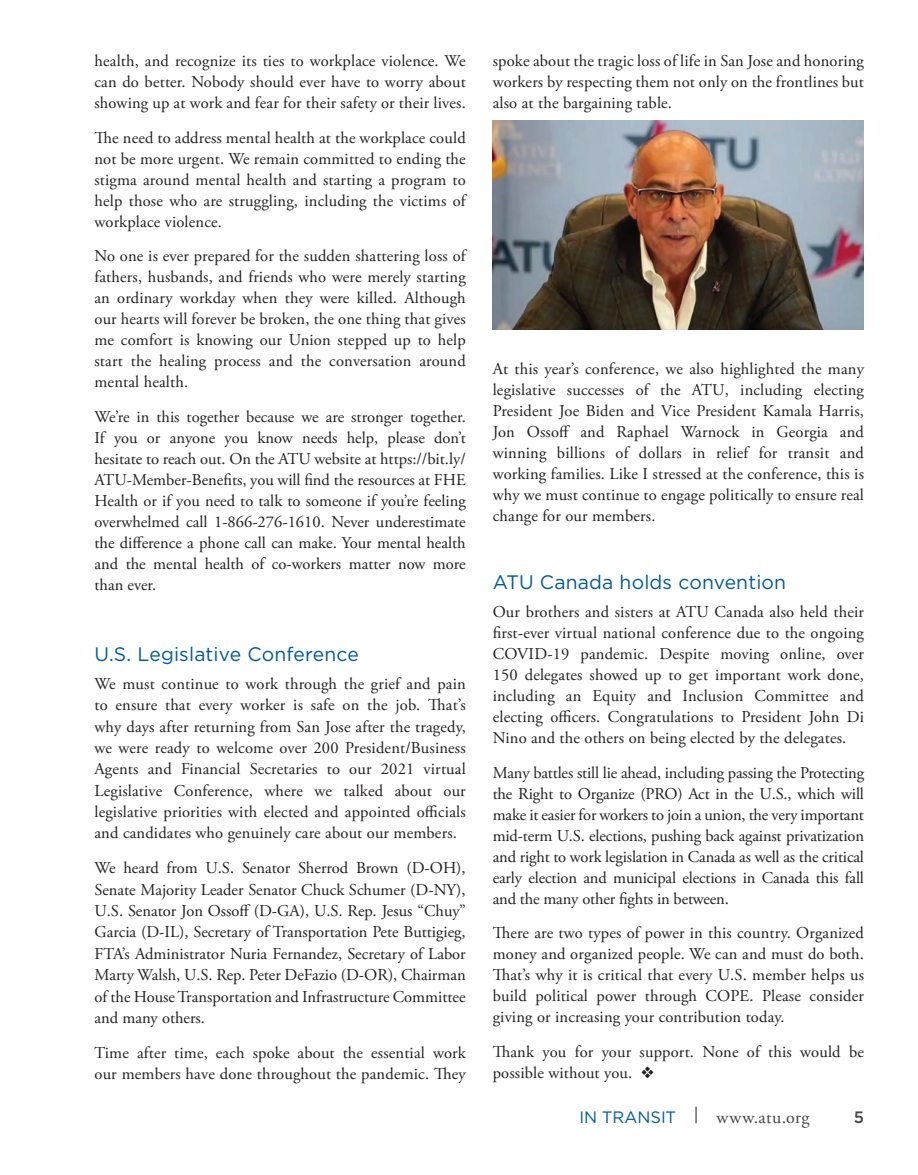
<style>
.page{position:relative;width:918px;height:1175px;background:#fff}
.page>*{position:absolute;margin:0;border:0;box-sizing:border-box;transform-origin:0 0}
.t1{font:19.5px "Gotham";letter-spacing:.01em;color:#00599b}
.t2{font:18px "Adobe Garamond Pro";letter-spacing:.025em;color:#454647}
.t3{font:16.5px/21px "Adobe Garamond Pro";letter-spacing:.01em;color:#231f20;text-align:justify}
.t4{font:500 16.5px "Gotham";color:#454647}
.s1{font-family:"Gotham";font-size:16.5px;color:#00599b}
.s2{font-family:"Gotham"}
</style>
<div class="page">
<img style="left:493px;top:120px;width:371px;height:209px">
<p class="t3" style="left:94px;top:51px;width:373px">health, and recognize its ties to workplace violence. We can do better. Nobody should ever have to worry about showing up at work and fear for their safety or their lives.</p>
<p class="t3" style="left:94px;top:127px;width:373px">The need to address mental health at the workplace could not be more urgent. We remain committed to ending the stigma around mental health and starting a program to help those who are struggling, including the victims of workplace violence.</p>
<p class="t3" style="left:94px;top:246px;width:373px">No one is ever prepared for the sudden shattering loss of fathers, husbands, and friends who were merely starting an ordinary workday when they were killed. Although our hearts will forever be broken, the one thing that gives me comfort is knowing our Union stepped up to help start the healing process and the conversation around mental health.</p>
<p class="t3" style="left:94px;top:406px;width:373px">We’re in this together because we are stronger together.<br>If you or anyone you know needs help, please don’t hesitate to reach out. On the ATU website at https://bit.ly/ ATU-Member-Benefits, you will find the resources at FHE Health or if you need to talk to someone if you’re feeling overwhelmed call 1-866-276-1610. Never underestimate the difference a phone call can make. Your mental health and the mental health of co-workers matter now more than ever.</p>
<p class="t1" style="left:94px;top:643px;width:266px">U.S. Legislative Conference</p>
<p class="t3" style="left:94px;top:673px;width:373px">We must continue to work through the grief and pain to ensure that every worker is safe on the job. That’s why days after returning from San Jose after the tragedy, we were ready to welcome over 200 President/Business Agents and Financial Secretaries to our 2021 virtual Legislative Conference, where we talked about our legislative priorities with elected and appointed officials and candidates who genuinely care about our members.</p>
<p class="t3" style="left:94px;top:858px;width:373px">We heard from U.S. Senator Sherrod Brown (D-OH), Senate Majority Leader Senator Chuck Schumer (D-NY), U.S. Senator Jon Ossoff (D-GA), U.S. Rep. Jesus “Chuy” Garcia (D-IL), Secretary of Transportation Pete Buttigieg, FTA’s Administrator Nuria Fernandez, Secretary of Labor Marty Walsh, U.S. Rep. Peter DeFazio (D-OR), Chairman of the House Transportation and Infrastructure Committee and many others.</p>
<p class="t3" style="left:94px;top:1042px;width:373px">Time after time, each spoke about the essential work our members have done throughout the pandemic. They</p>
<p class="t3" style="left:493px;top:51px;width:373px">spoke about the tragic loss of life in San Jose and honoring workers by respecting them not only on the frontlines but also at the bargaining table.</p>
<p class="t3" style="left:493px;top:359px;width:373px">At this year’s conference, we also highlighted the many legislative successes of the ATU, including electing President Joe Biden and Vice President Kamala Harris, Jon Ossoff and Raphael Warnock in Georgia and winning billions of dollars in relief for transit and working families. Like I stressed at the conference, this is why we must continue to engage politically to ensure real change for our members.</p>
<p class="t1" style="left:493px;top:571px;width:295px">ATU Canada holds convention</p>
<p class="t3" style="left:493px;top:602px;width:373px">Our brothers and sisters at ATU Canada also held their first-ever virtual national conference due to the ongoing COVID-19 pandemic. Despite moving online, over 150 delegates showed up to get important work done, including an Equity and Inclusion Committee and electing officers. Congratulations to President John Di Nino and the others on being elected by the delegates.</p>
<p class="t3" style="left:493px;top:762px;width:373px">Many battles still lie ahead, including passing the Protecting the Right to Organize (PRO) Act in the U.S., which will make it easier for workers to join a union, the very important mid-term U.S. elections, pushing back against privatization and right to work legislation in Canada as well as the critical early election and municipal elections in Canada this fall and the many other fights in between.</p>
<p class="t3" style="left:493px;top:923px;width:373px">There are two types of power in this country. Organized money and organized people. We can and must do both.<br>That’s why it is critical that every U.S. member helps us build political power through COPE. Please consider giving or increasing your contribution today.</p>
<p class="t3" style="left:493px;top:1041px;width:373px">Thank you for your support. None of this would be possible without you. ❖</p>
<p class="t2" style="left:579px;top:1106px;width:232px"><span class="s1">IN TRANSIT</span> <span class="s2">|</span> www.atu.org</p>
<p class="t4" style="left:854px;top:1107px;width:12px">5</p>
</div>
